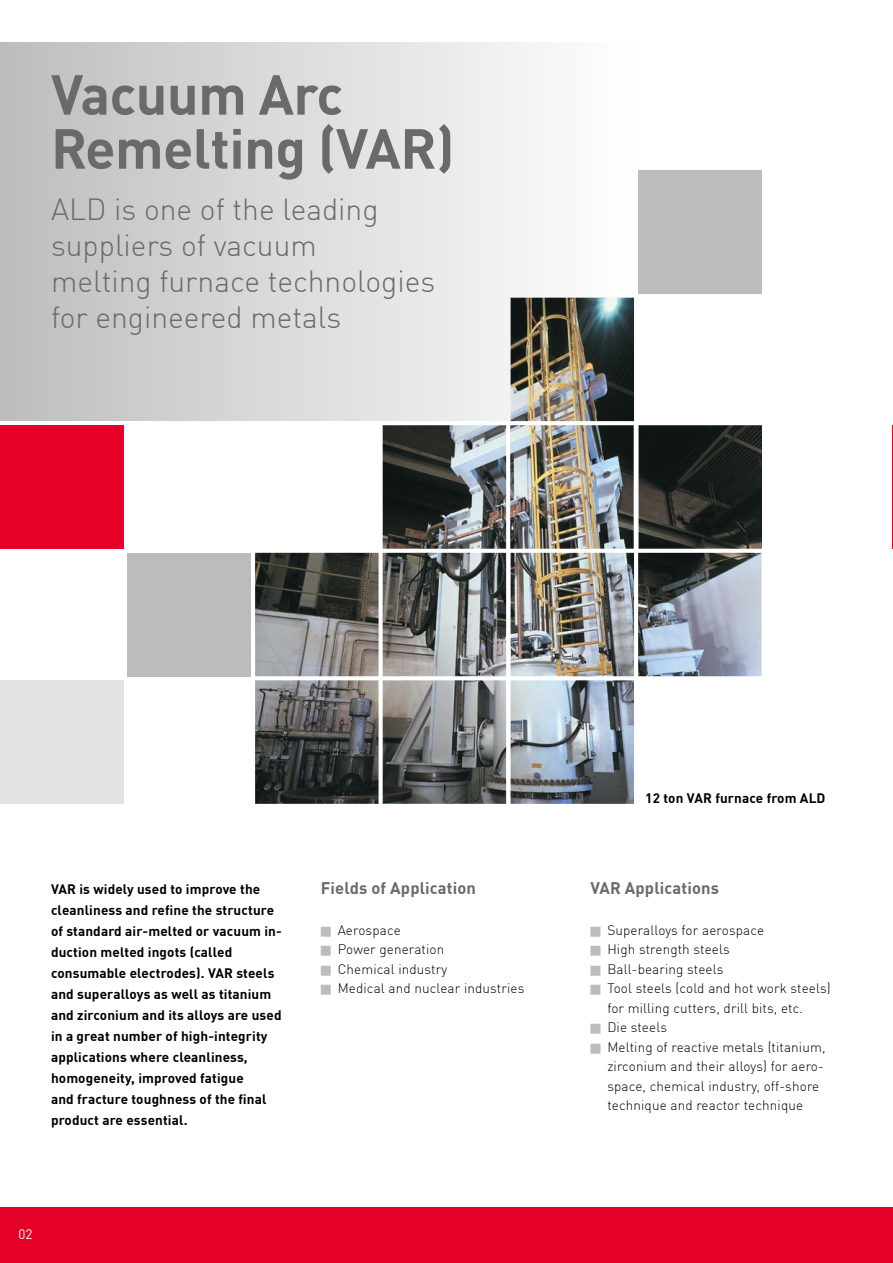
<style>
.page{position:relative;width:893px;height:1263px;background:#fff}
.page>*{position:absolute;margin:0;border:0;box-sizing:border-box;transform-origin:0 0}
.t1{font:700 55.5px/54px "DIN Offc";letter-spacing:-.01em;color:#6a6a69}
.t2{font:300 30px/36px "DIN Offc";color:#6a6a69}
.t3{font:700 16.5px "DIN Offc";letter-spacing:.01em;color:#6a6a69}
.t4{font:700 13.5px/21px "DIN Offc";letter-spacing:.01em;color:#000}
.t5{font:300 13.5px/19.5px "DIN Offc";letter-spacing:.01em;color:#000}
.t6{font:13.5px "DIN Offc";color:#fff}
</style>
<div class="page">
<div style="left:0;top:1208px;width:893px;height:55px;background:#e40026"></div>
<div style="left:0;top:43px;width:638px;height:378px;background:linear-gradient(to right,#bdbdbe,#fff)"></div>
<div style="left:0;top:425px;width:123px;height:124px;background:#e40026"></div>
<img style="left:255px;top:298px;width:507px;height:506px">
<div style="left:638px;top:170px;width:123px;height:124px;background:#bbbcbd"></div>
<div style="left:128px;top:553px;width:123px;height:123px;background:#bbbcbd"></div>
<div style="left:0;top:680px;width:123px;height:124px;background:#e3e3e3"></div>
<hr style="left:892px;top:425px;width:1px;height:124px;background:#e40026">
<h1 class="t1" style="left:51px;top:65px;width:405px">Vacuum Arc<br>Remelting (VAR)</h1>
<h2 class="t2" style="left:51px;top:191px;width:386px">ALD is one of the leading suppliers of vacuum<br>melting furnace technologies for engineered metals</h2>
<p class="t4" style="left:51px;top:878px;width:232px">VAR is widely used to improve the cleanliness and refine the structure of standard air-melted or vacuum in&shy;duction melted ingots (called consumable electrodes). VAR steels and superalloys as well as titanium and zirconium and its alloys are used in a great number of high-integrity applications where cleanliness, homogeneity, improved fatigue<br>and fracture toughness of the final product are essential.</p>
<p class="t3" style="left:321px;top:877px;width:157px">Fields of Application</p>
<p class="t5" style="left:338px;top:920px;width:188px">Aerospace<br>Power generation<br>Chemical industry<br>Medical and nuclear industries</p>
<p class="t6" style="left:18px;top:1226px;width:16px">02</p>
<p class="t4" style="left:645px;top:787px;width:182px">12 ton VAR furnace from ALD</p>
<p class="t3" style="left:590px;top:877px;width:130px">VAR Applications</p>
<p class="t5" style="left:607px;top:920px;width:225px">Superalloys for aerospace<br>High strength steels<br>Ball-bearing steels<br>Tool steels (cold and hot work steels) for milling cutters, drill bits, etc.<br>Die steels<br>Melting of reactive metals (titanium, zirconium and their alloys) for aero&shy;space, chemical industry, off-shore technique and reactor technique</p>
</div>
